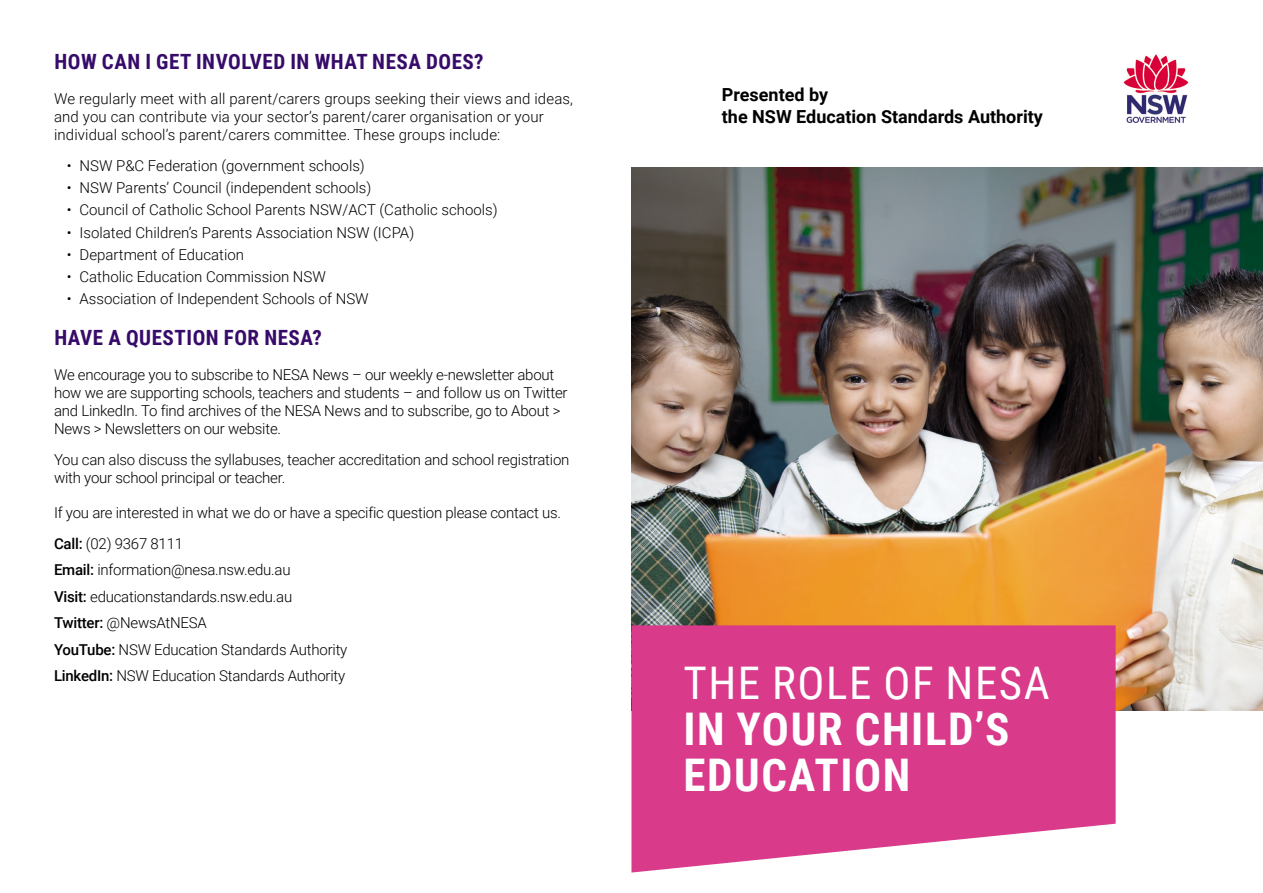
<style>
.page{position:relative;width:1263px;height:893px;background:#fff}
.page>*{position:absolute;margin:0;border:0;box-sizing:border-box;transform-origin:0 0}
.head_1{font:700 45px/46.2px "Roboto Condensed";letter-spacing:.035em;color:#fff}
.Subhead_1{font:700 21px "Roboto Condensed";letter-spacing:.025em;color:#360b69}
.t1{font:700 18px/21.6px "Roboto";color:#000}
.body{font:300 15px/18px "Roboto";letter-spacing:-.015em;color:#000}
.body-2{font:300 15px/18px "Roboto";letter-spacing:.01em;color:#000}
.s1{font-weight:500}
.s2{font-weight:400}
</style>
<div class="page">
<img style="left:631px;top:167px;width:632px;height:544px">
<svg style="left:631px;top:625px;width:485px;height:247px;background:#dc4d95"></svg>
<img style="left:1124px;top:54px;width:64px;height:68px">
<h3 class="Subhead_1" style="left:54px;top:47px;width:431px">HOW CAN I GET INVOLVED IN WHAT NESA DOES?</h3>
<p class="body-2" style="left:54px;top:89px;width:521px">We regularly meet with all parent/carers groups seeking their views and ideas, and you can contribute via your sector’s parent/carer organisation or your individual school’s parent/carers committee. These groups include:</p>
<p class="body" style="left:67px;top:156px;width:300px">• NSW P&amp;C Federation (government schools)</p>
<p class="body" style="left:67px;top:178px;width:306px">• NSW Parents’ Council (independent schools)</p>
<p class="body" style="left:67px;top:200px;width:432px">• Council of Catholic School Parents NSW/ACT (Catholic schools)</p>
<p class="body" style="left:67px;top:223px;width:349px">• Isolated Children’s Parents Association NSW (ICPA)</p>
<p class="body" style="left:67px;top:245px;width:179px">• Department of Education</p>
<p class="body" style="left:67px;top:267px;width:261px">• Catholic Education Commission NSW</p>
<p class="body" style="left:67px;top:289px;width:303px">• Association of Independent Schools of NSW</p>
<h3 class="Subhead_1" style="left:54px;top:323px;width:269px">HAVE A QUESTION FOR NESA?</h3>
<p class="body" style="left:54px;top:365px;width:515px">We encourage you to subscribe to NESA News – our weekly e-newsletter about how we are supporting schools, teachers and students – and follow us on Twitter and LinkedIn. To find archives of the NESA News and to subscribe, go to About &gt; News &gt; Newsletters on our website.</p>
<p class="body" style="left:54px;top:450px;width:517px">You can also discuss the syllabuses, teacher accreditation and school registration with your school principal or teacher.</p>
<p class="body" style="left:54px;top:503px;width:508px">If you are interested in what we do or have a specific question please contact us.</p>
<p class="body" style="left:54px;top:534px;width:131px"><span class="s1">Call:</span> (02) 9367 8111</p>
<p class="body" style="left:54px;top:561px;width:238px"><span class="s1">Email:</span> information@nesa.nsw.edu.au</p>
<p class="body" style="left:54px;top:587px;width:240px"><span class="s1">Visit:</span> educationstandards.nsw.edu.au</p>
<p class="body" style="left:54px;top:614px;width:154px"><span class="s1">Twitter:</span> @NewsAtNESA</p>
<p class="body" style="left:54px;top:640px;width:295px"><span class="s1">YouTube:</span> NSW Education Standards Authority</p>
<p class="body" style="left:54px;top:667px;width:293px"><span class="s1">LinkedIn:</span> NSW Education Standards Authority</p>
<p class="t1" style="left:722px;top:84px;width:323px">Presented by<br>the NSW Education Standards Authority</p>
<h2 class="head_1" style="left:683px;top:658px;width:368px"><span class="s2">THE ROLE OF NESA<br></span>IN YOUR CHILD’S<br>EDUCATION</h2>
</div>
